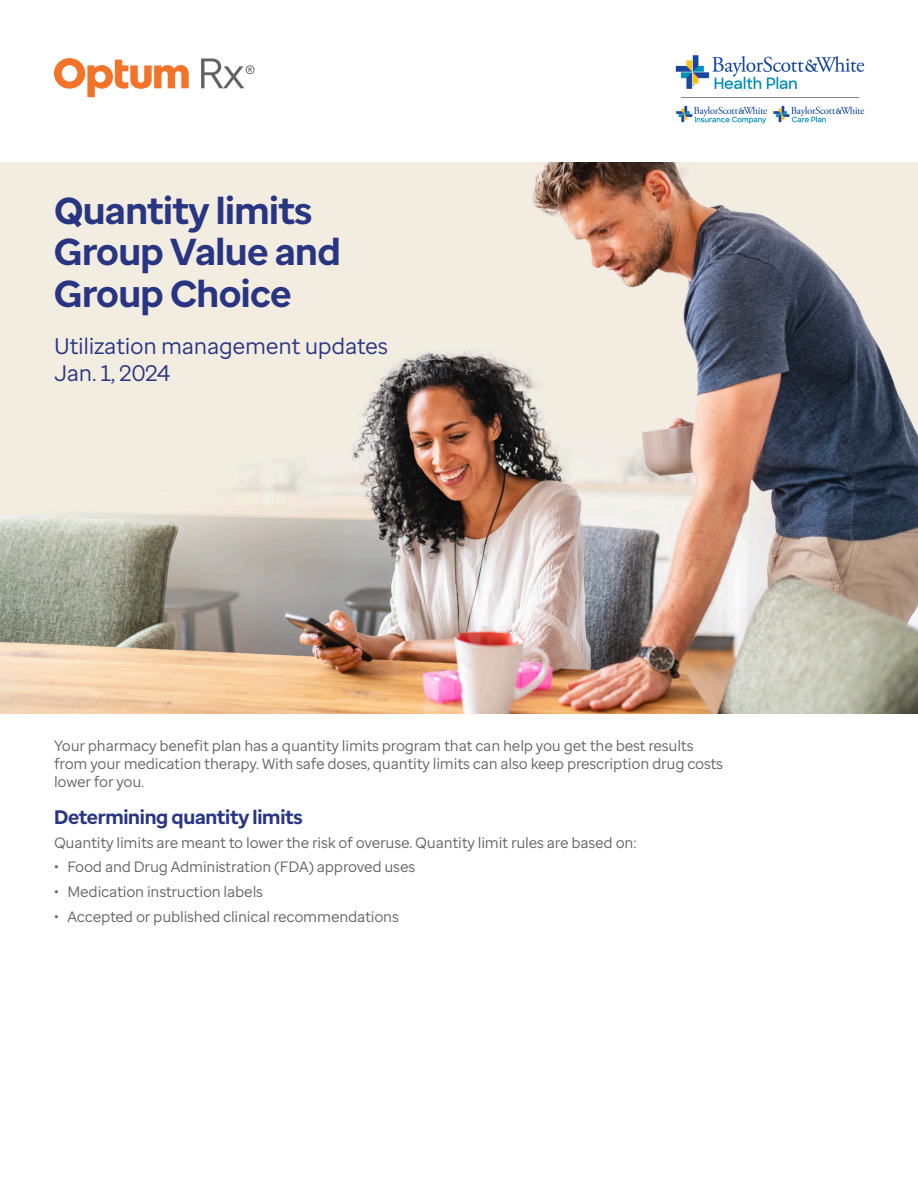
<style>
.page{position:relative;width:918px;height:1188px;background:#fff}
.page>*{position:absolute;margin:0;border:0;box-sizing:border-box;transform-origin:0 0}
.Headline{font:700 37.5px/41.2px "Optum Sans";letter-spacing:-.015em;color:#283582}
.Intro_copy{font:22.5px/27px "Optum Sans";letter-spacing:-.015em;color:#283582}
.Subhead{font:700 19.5px "Optum Sans";letter-spacing:-.015em;color:#283582}
.Body_copy{font:15px/18px "Optum Sans";letter-spacing:-.015em;color:#636366}
</style>
<div class="page">
<svg style="left:201px;top:59px;width:54px;height:29px"></svg>
<svg style="left:54px;top:58px;width:135px;height:39px"></svg>
<img style="left:675px;top:55px;width:190px;height:69px">
<img style="left:0;top:162px;width:918px;height:552px">
<p class="Headline" style="left:54px;top:190px;width:288px">Quantity limits<br>Group Value and<br>Group Choice</p>
<p class="Intro_copy" style="left:54px;top:332px;width:336px">Utilization management updates<br>Jan. 1, 2024</p>
<p class="Body_copy" style="left:54px;top:737px;width:671px">Your pharmacy benefit plan has a quantity limits program that can help you get the best results from your medication therapy. With safe doses, quantity limits can also keep prescription drug costs lower for you.</p>
<p class="Subhead" style="left:54px;top:805px;width:250px">Determining quantity limits</p>
<p class="Body_copy" style="left:54px;top:833px;width:584px">Quantity limits are meant to lower the risk of overuse. Quantity limit rules are based on:</p>
<p class="Body_copy" style="left:54px;top:858px;width:363px">• Food and Drug Administration (FDA) approved uses</p>
<p class="Body_copy" style="left:54px;top:883px;width:211px">• Medication instruction labels</p>
<p class="Body_copy" style="left:54px;top:907px;width:347px">• Accepted or published clinical recommendations</p>
</div>
